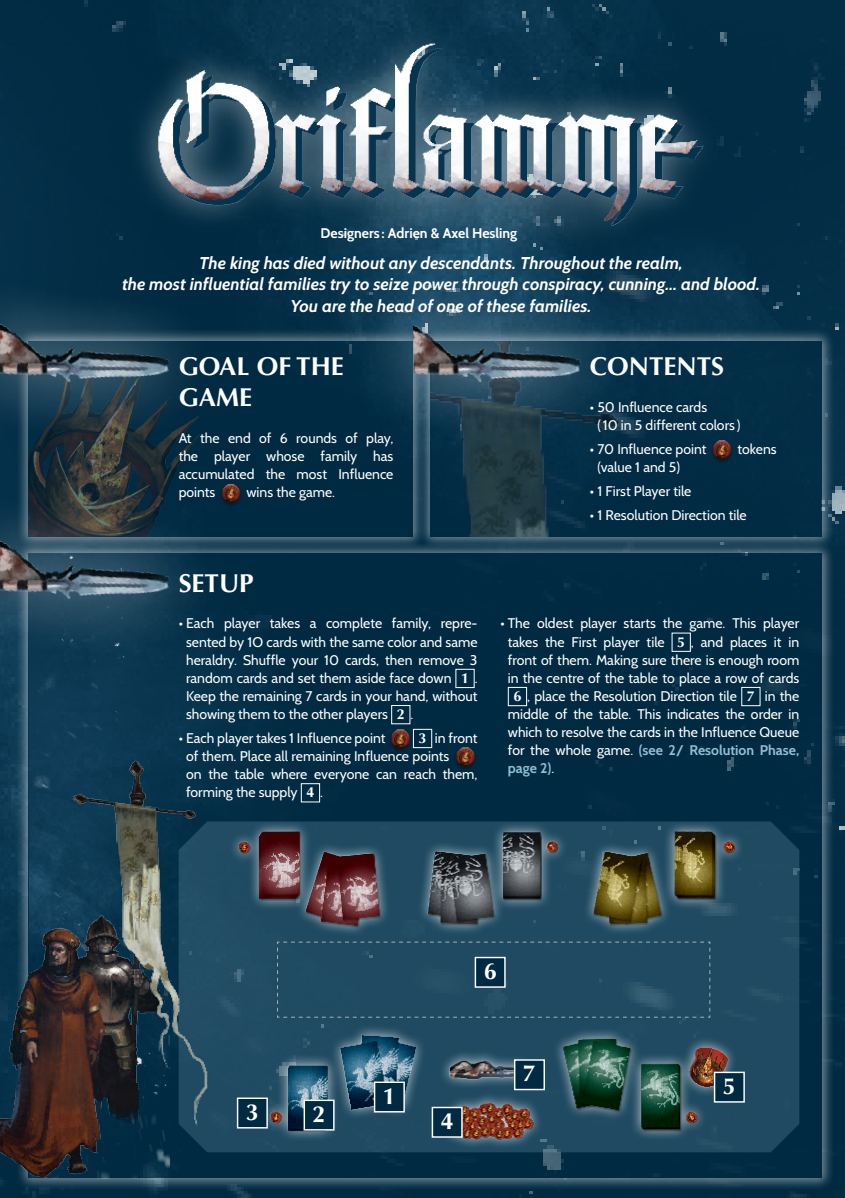
<style>
.page{position:relative;width:845px;height:1198px;background:#fff}
.page>*{position:absolute;margin:0;border:0;box-sizing:border-box;transform-origin:0 0}
.Titre{font:700 25.9px/31.2px "Optima LT Std";color:#fff}
.t1{font:700 23.28px "Optima LT Std";color:#fff}
.t2{font:italic 700 17.15px "Cabin";color:#fff}
.t3{font:700 14.35px "Optima LT Std";color:#fff}
.Texte_courant{font:14px/18px "Cabin";color:#fff}
.Texte_courant-2{font:700 14px "Cabin";color:#fff}
.s1{font-family:"Cabin";font-weight:400;font-size:14px}
.s2{font-family:"Optima LT Std";font-weight:700;font-size:14.35px}
.s3{font-weight:700;color:#91bed2}
</style>
<div class="page">
<img style="left:0;top:0;width:844px;height:1198px">
<div style="left:15px;top:540px;width:820px;height:651px;background:#fff;opacity:.75"></div>
<div style="left:29px;top:554px;width:792px;height:624px;background:#002a42"></div>
<div style="left:16px;top:328px;width:410px;height:222px;background:#fff;opacity:.75"></div>
<div style="left:29px;top:341px;width:384px;height:195px;background:#002a42"></div>
<div style="left:417px;top:328px;width:418px;height:222px;background:#fff;opacity:.75"></div>
<div style="left:430px;top:341px;width:391px;height:195px;background:#002a42"></div>
<svg style="left:0;top:478px;width:238px;height:217px"></svg>
<img style="left:0;top:529px;width:199px;height:114px">
<img style="left:29px;top:554px;width:141px;height:190px">
<svg style="left:332px;top:263px;width:317px;height:214px"></svg>
<img style="left:412px;top:312px;width:198px;height:114px">
<svg style="left:0;top:252px;width:238px;height:226px;fill:#032b42"></svg>
<img style="left:0;top:312px;width:199px;height:114px">
<svg style="left:762px;top:821px;width:37px;height:331px;background:#1d485f"></svg>
<img style="left:98px;top:0;width:648px;height:263px">
<svg style="left:455px;top:668px;width:20px;height:20px"></svg>
<img style="left:395px;top:749px;width:11px;height:2px">
<svg style="left:391px;top:705px;width:41px;height:44px"></svg>
<img style="left:456px;top:747px;width:19px;height:22px">
<svg style="left:671px;top:632px;width:20px;height:20px"></svg>
<svg style="left:507px;top:687px;width:20px;height:20px"></svg>
<svg style="left:741px;top:687px;width:19px;height:20px"></svg>
<img style="left:218px;top:481px;width:23px;height:25px">
<img style="left:713px;top:440px;width:18px;height:22px">
<img style="left:0;top:744px;width:357px;height:454px">
<img style="left:219px;top:805px;width:543px;height:368px">
<svg style="left:431px;top:1106px;width:32px;height:32px"></svg>
<svg style="left:713px;top:1071px;width:32px;height:32px"></svg>
<svg style="left:513px;top:1059px;width:32px;height:32px"></svg>
<svg style="left:236px;top:1097px;width:32px;height:32px"></svg>
<svg style="left:276px;top:941px;width:434px;height:77px;background:#214c62"></svg>
<svg style="left:373px;top:1081px;width:32px;height:32px"></svg>
<svg style="left:303px;top:1099px;width:32px;height:32px"></svg>
<p class="Texte_courant-2" style="left:320px;top:224px;width:198px">Designers : Adrien &amp; Axel Hesling</p>
<p class="t2" style="left:199px;top:253px;width:485px">The king has died without any descendants. Throughout the realm,</p>
<p class="t2" style="left:122px;top:274px;width:639px">the most influential families try to seize power through conspiracy, cunning… and blood.</p>
<p class="t2" style="left:290px;top:295px;width:302px">You are the head of one of these families.</p>
<p class="Titre" style="left:179px;top:351px;width:167px">GOAL OF THE<br>GAME</p>
<p class="Texte_courant" style="left:179px;top:429px;width:216px;text-align:justify">At the end of 6 rounds of play, the player whose family has accumulated the most Influence points</p>
<p class="Texte_courant" style="left:246px;top:483px;width:90px">wins the game.</p>
<p class="Titre" style="left:179px;top:568px;width:76px">SETUP</p>
<p class="Texte_courant" style="left:186px;top:614px;width:293px;text-align:justify;text-indent:-7px">• Each player takes a complete family, repre&shy;sented by 1O cards with the same color and same heraldry. Shuffle your 10 cards, then remove 3 random cards and set them aside face down</p>
<p class="t3" style="left:461px;top:670px;width:18px">1 <span class="s1">.</span></p>
<p class="Texte_courant" style="left:186px;top:687px;width:293px">Keep the remaining 7 cards in your hand, without showing them to the other players</p>
<p class="t3" style="left:396px;top:706px;width:18px">2 <span class="s1">.</span></p>
<p class="Texte_courant" style="left:179px;top:729px;width:208px">• Each player takes 1 Influence point</p>
<p class="t3" style="left:418px;top:730px;width:10px">3</p>
<p class="Texte_courant" style="left:186px;top:729px;width:293px;text-indent:249px">in front of them. Place all remaining Influence points<br>on the table where everyone can reach them, forming the supply</p>
<p class="t3" style="left:306px;top:784px;width:18px">4 <span class="s1">.</span></p>
<p class="Titre" style="left:589px;top:351px;width:136px">CONTENTS</p>
<p class="Texte_courant" style="left:597px;top:398px;width:144px;text-indent:-7px">• 50 Influence cards<br>(10 in 5 different colors )</p>
<p class="Texte_courant" style="left:589px;top:440px;width:118px">• 70 Influence point</p>
<p class="Texte_courant" style="left:737px;top:440px;width:41px">tokens</p>
<p class="Texte_courant" style="left:597px;top:458px;width:84px">(value 1 and 5)</p>
<p class="Texte_courant" style="left:589px;top:482px;width:103px">• 1 First Player tile</p>
<p class="Texte_courant" style="left:589px;top:505px;width:158px">• 1 Resolution Direction tile</p>
<p class="Texte_courant" style="left:507px;top:614px;width:293px;text-indent:-7px">• The oldest player starts the game. This player takes the First player tile</p>
<p class="Texte_courant" style="left:677px;top:633px;width:124px"><span class="s2">5</span> , and places it in</p>
<p class="Texte_courant" style="left:507px;top:651px;width:293px">front of them. Making sure there is enough room in the centre of the table to place a row of cards</p>
<p class="Texte_courant" style="left:513px;top:687px;width:225px"><span class="s2">6</span> , place the Resolution Direction tile</p>
<p class="t3" style="left:746px;top:688px;width:10px">7</p>
<p class="Texte_courant" style="left:507px;top:687px;width:293px;text-align:justify;text-indent:257px">in the middle of the table. This indicates the order in which to resolve the cards in the Influence Queue for the whole game. <span class="s3">(see 2/ Resolution Phase, page 2)</span>.</p>
<p class="t1" style="left:246px;top:1098px;width:14px">3</p>
<p class="t1" style="left:312px;top:1100px;width:14px">2</p>
<p class="t1" style="left:383px;top:1082px;width:14px">1</p>
<p class="t1" style="left:483px;top:957px;width:14px">6</p>
<p class="t1" style="left:440px;top:1107px;width:14px">4</p>
<p class="t1" style="left:523px;top:1060px;width:14px">7</p>
<p class="t1" style="left:722px;top:1072px;width:14px">5</p>
</div>
